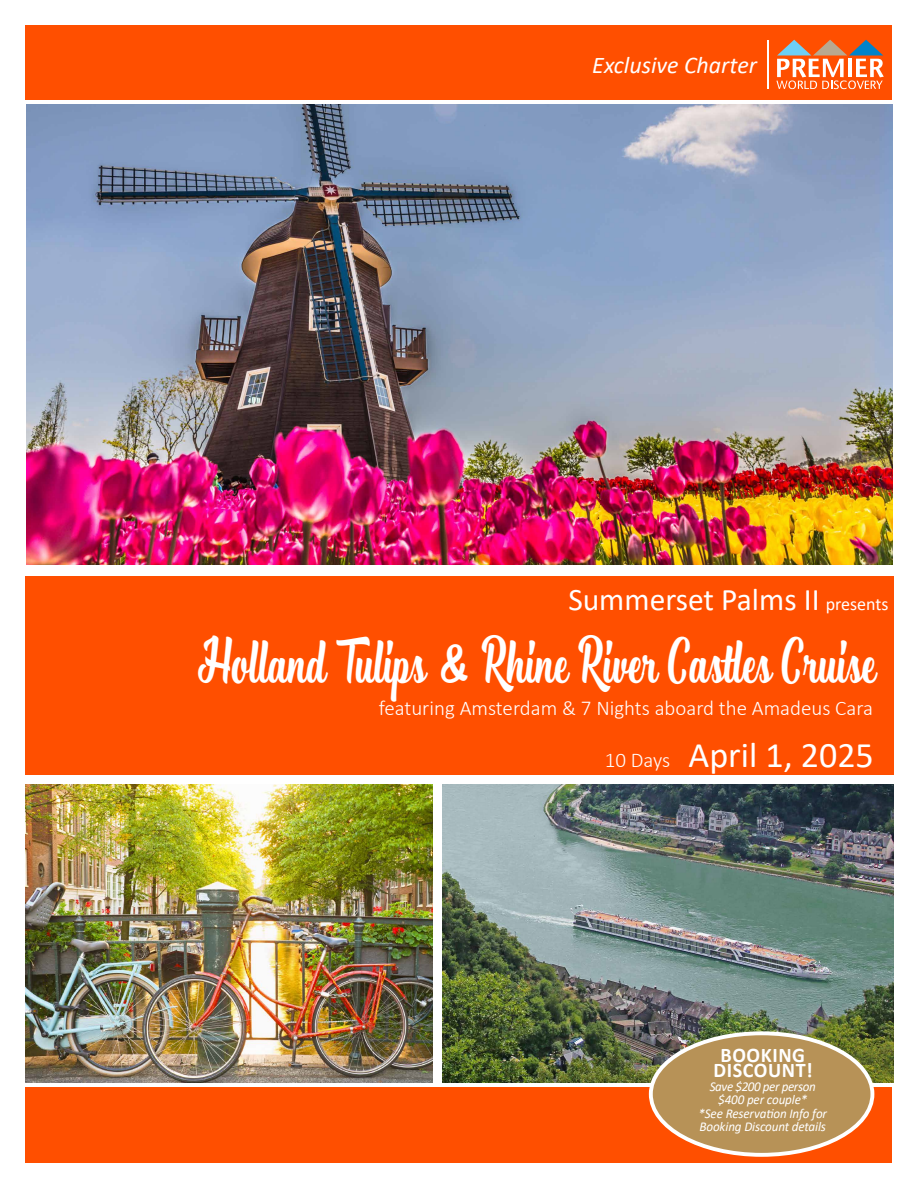
<style>
.page{position:relative;width:918px;height:1188px;background:#fff}
.page>*{position:absolute;margin:0;border:0;box-sizing:border-box;transform-origin:0 0}
.t1{font:56.25px "Chiladepia Script";color:#fff;scale:.75 1}
.t2{font:36px "Calibri";color:#fff}
.t3{font:31.5px "Calibri";color:#fff}
.t4{font:italic 24px "Calibri";color:#fff}
.t5{font:300 21px "Calibri";color:#fff}
.t6{font:700 20.85px/15.6px "Calibri";letter-spacing:.03em;color:#fff;text-align:center}
.t7{font:italic 13.5px/13.5px "Calibri";letter-spacing:-.01em;color:#fff;text-align:center}
.s1{font-size:18px}
.s2{font-weight:300;font-size:21px}
</style>
<div class="page">
<img style="left:443px;top:784px;width:451px;height:299px">
<img style="left:26px;top:784px;width:407px;height:299px">
<img style="left:27px;top:104px;width:865px;height:460px">
<div style="left:26px;top:26px;width:866px;height:77px;background:#ff4f00"></div>
<div style="left:25px;top:1085px;width:867px;height:77px;background:#ff4f00"></div>
<hr style="left:22px;top:1084px;width:874px;height:3px;background:#fff">
<hr style="left:24px;top:100px;width:873px;height:3px;background:#fff">
<svg style="left:776px;top:40px;width:108px;height:49px"></svg>
<hr style="left:767px;top:40px;width:1px;height:48px;background:#fff">
<div style="left:26px;top:571px;width:868px;height:207px;background:#ff4f00"></div>
<div style="left:13px;top:566px;width:893px;height:10px;background:#fff"></div>
<div style="left:0;top:776px;width:918px;height:8px;background:#fff"></div>
<div style="left:651px;top:1033px;width:221px;height:122px;background:#b79257;border-radius:50%"></div>
<div style="left:649px;top:1031px;width:225px;height:126px;border:4px solid #fff;border-radius:50%"></div>
<h3 class="t4" style="left:592px;top:48px;width:166px">Exclusive Charter</h3>
<h3 class="t3" style="left:568px;top:578px;width:322px">Summerset Palms II <span class="s1">presents</span></h3>
<h1 class="t1" style="left:198px;top:620px;width:906px">Holland Tulips &amp; Rhine River Castles Cruise</h1>
<h3 class="t5" style="left:379px;top:695px;width:496px">featuring Amsterdam &amp; 7 Nights aboard the Amadeus Cara</h3>
<h2 class="t2" style="left:605px;top:730px;width:271px"><span class="s2">10 Days</span> April 1, 2025</h2>
<h3 class="t6" style="left:713px;top:1047px;width:101px">BOOKING<br>DISCOUNT!</h3>
<p class="t7" style="left:699px;top:1079px;width:130px">Save $200 per person $400 per couple*<br>*See Reservation Info for<br>Booking Discount details</p>
</div>
